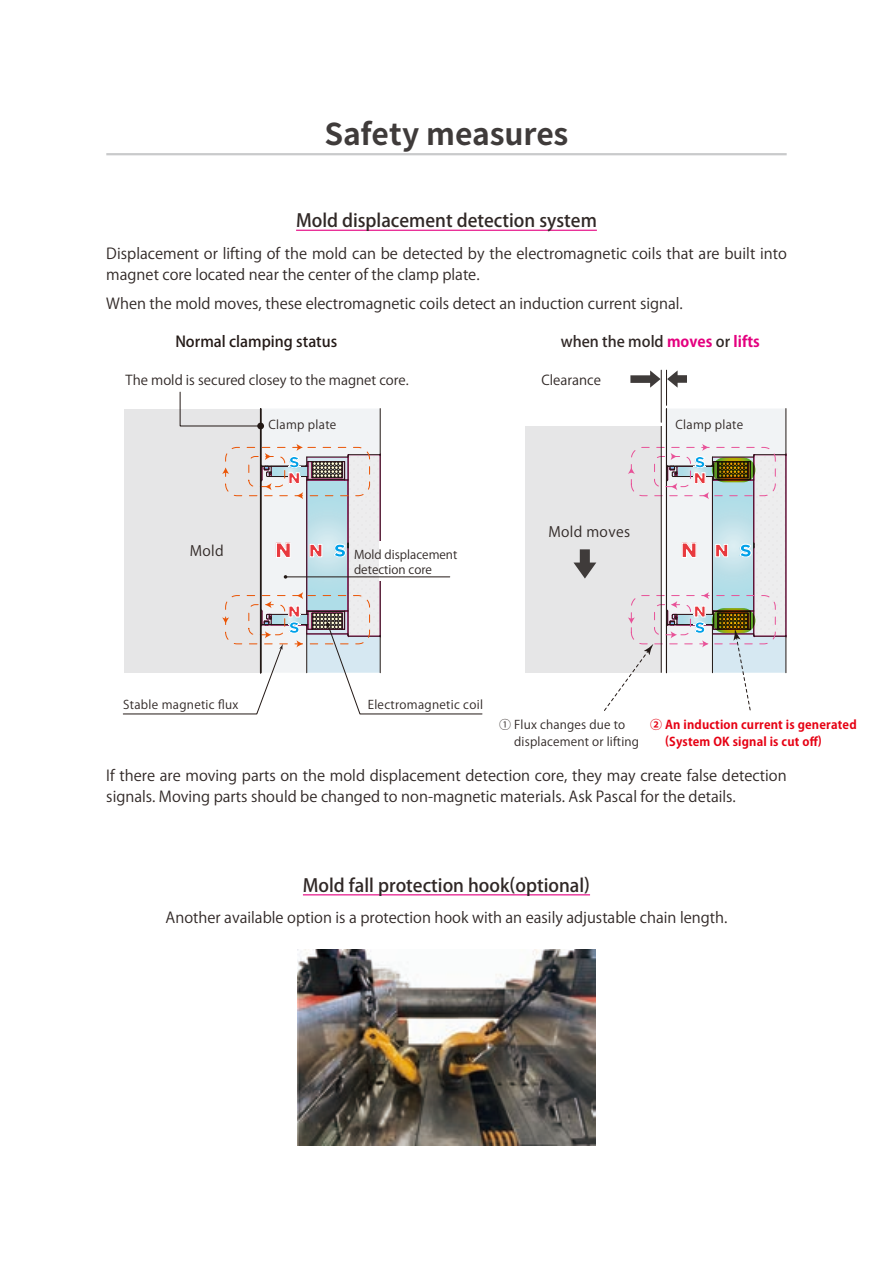
<style>
.page{position:relative;width:893px;height:1263px;background:#fff}
.page>*{position:absolute;margin:0;border:0;box-sizing:border-box;transform-origin:0 0}
.t1{font:700 30px "Source Han Sans JP";letter-spacing:-.005em;color:#3f3b3a}
.t2{font:900 21.6px "Proxima Nova";color:#e8393e}
.t3{font:900 18.6px "Proxima Nova";color:#e8393e}
.p-M12pt下線ピンク{font:500 18px "Koz Go Pro";color:#302826}
.t4{font:900 16.35px/16px "Proxima Nova";color:#e8393e}
.t5{font:900 16.35px "Proxima Nova";color:#00a1e9}
.t6{font:15px/21px "Koz Go Pro";color:#302826}
.t7{font:500 15px "Koz Go Pro";color:#302826}
.t8{font:500 15px "Koz Go Pro";color:#231916}
.t9{font:14.25px "Koz Go Pro";letter-spacing:.025em;color:#302826}
.t10{font:13.5px "Koz Go Pro";color:#302826}
.t11{font:12px/16.5px "Koz Go Pro";letter-spacing:.015em;color:#302826}
.t12{font:700 12px/16.5px "Koz Go Pro";letter-spacing:.015em;color:#e60013}
.s1{font-weight:700;color:#e4007f}
.s2{color:#00a1e9}
</style>
<div class="page">
<img style="left:298px;top:950px;width:297px;height:195px">
<div style="left:525px;top:426px;width:136px;height:247px;background:#e6e6e7"></div>
<div style="left:631px;top:447px;width:145px;height:49px;border:1px dashed #e85298;border-radius:12px"></div>
<div style="left:654px;top:456px;width:37px;height:31px;border:1px dashed #e85298;border-radius:6px"></div>
<svg style="left:628px;top:467px;width:7px;height:7px"></svg>
<div style="left:631px;top:595px;width:145px;height:49px;border:1px dashed #e85298;border-radius:12px"></div>
<div style="left:654px;top:604px;width:37px;height:31px;border:1px dashed #e85298;border-radius:6px"></div>
<svg style="left:628px;top:617px;width:7px;height:7px"></svg>
<hr style="left:661px;top:426px;width:1px;height:247px;background:#231916">
<svg style="left:667px;top:370px;width:20px;height:18px"></svg>
<svg style="left:630px;top:370px;width:31px;height:18px"></svg>
<svg style="left:573px;top:549px;width:23px;height:29px"></svg>
<hr style="left:666px;top:370px;width:1px;height:35px;background:#231916">
<hr style="left:661px;top:370px;width:1px;height:52px;background:#231916">
<svg style="left:604px;top:644px;width:49px;height:67px"></svg>
<svg style="left:665px;top:409px;width:122px;height:302px"></svg>
<svg style="left:123px;top:391px;width:359px;height:323px"></svg>
<hr style="left:106px;top:153px;width:681px;height:2px;background:#c9cacb">
<hr style="left:303px;top:894px;width:287px;height:1px;background:#e4007f">
<hr style="left:296px;top:230px;width:301px;height:1px;background:#e4007f">
<p class="t1" style="left:324px;top:118px;width:245px">Safety measures</p>
<p class="p-M12pt下線ピンク" style="left:296px;top:209px;width:302px">Mold displacement detection system</p>
<p class="t6" style="left:106px;top:243px;width:682px">Displacement or lifting of the mold can be detected by the electromagnetic coils that are built into magnet core located near the center of the clamp plate.</p>
<p class="t6" style="left:106px;top:293px;width:578px">When the mold moves, these electromagnetic coils detect an induction current signal.</p>
<p class="t8" style="left:175px;top:331px;width:163px">Normal clamping status</p>
<p class="t7" style="left:561px;top:331px;width:201px">when the mold <span class="s1">moves</span> or <span class="s1">lifts</span></p>
<p class="t10" style="left:126px;top:371px;width:285px">The mold is secured closey to the magnet core.</p>
<p class="t10" style="left:542px;top:371px;width:61px">Clearance</p>
<p class="t11" style="left:269px;top:416px;width:69px">Clamp plate</p>
<p class="t11" style="left:675px;top:416px;width:69px">Clamp plate</p>
<p class="t9" style="left:190px;top:542px;width:35px">Mold</p>
<p class="t11" style="left:123px;top:697px;width:117px">Stable magnetic flux</p>
<p class="t5" style="left:289px;top:450px;width:12px">S</p>
<p class="t4" style="left:288px;top:470px;width:14px">N</p>
<p class="t5" style="left:695px;top:450px;width:12px">S</p>
<p class="t4" style="left:694px;top:470px;width:14px">N</p>
<p class="t2" style="left:275px;top:534px;width:18px">N</p>
<p class="t9" style="left:548px;top:522px;width:83px">Mold moves</p>
<p class="t3" style="left:309px;top:537px;width:38px">N <span class="s2">S</span></p>
<p class="t2" style="left:681px;top:534px;width:18px">N</p>
<p class="t11" style="left:354px;top:547px;width:105px;line-height:15px">Mold displacement detection core</p>
<p class="t3" style="left:715px;top:537px;width:38px">N <span class="s2">S</span></p>
<p class="t4" style="left:288px;top:603px;width:14px">N<br><span class="s2">S</span></p>
<p class="t4" style="left:694px;top:603px;width:14px">N<br><span class="s2">S</span></p>
<p class="t11" style="left:368px;top:697px;width:117px">Electromagnetic coil</p>
<p class="t11" style="left:499px;top:717px;width:142px">① Flux changes due to　displacement or lifting</p>
<p class="t12" style="left:650px;top:717px;width:208px">② An induction current is generated　 (System OK signal is cut off)</p>
<p class="t6" style="left:106px;top:766px;width:682px">If there are moving parts on the mold displacement detection core, they may create false detection signals. Moving parts should be changed to non-magnetic materials. Ask Pascal for the details.</p>
<p class="p-M12pt下線ピンク" style="left:303px;top:874px;width:289px">Mold fall protection hook(optional)</p>
<p class="t6" style="left:166px;top:908px;width:563px">Another available option is a protection hook with an easily adjustable chain length.</p>
</div>
